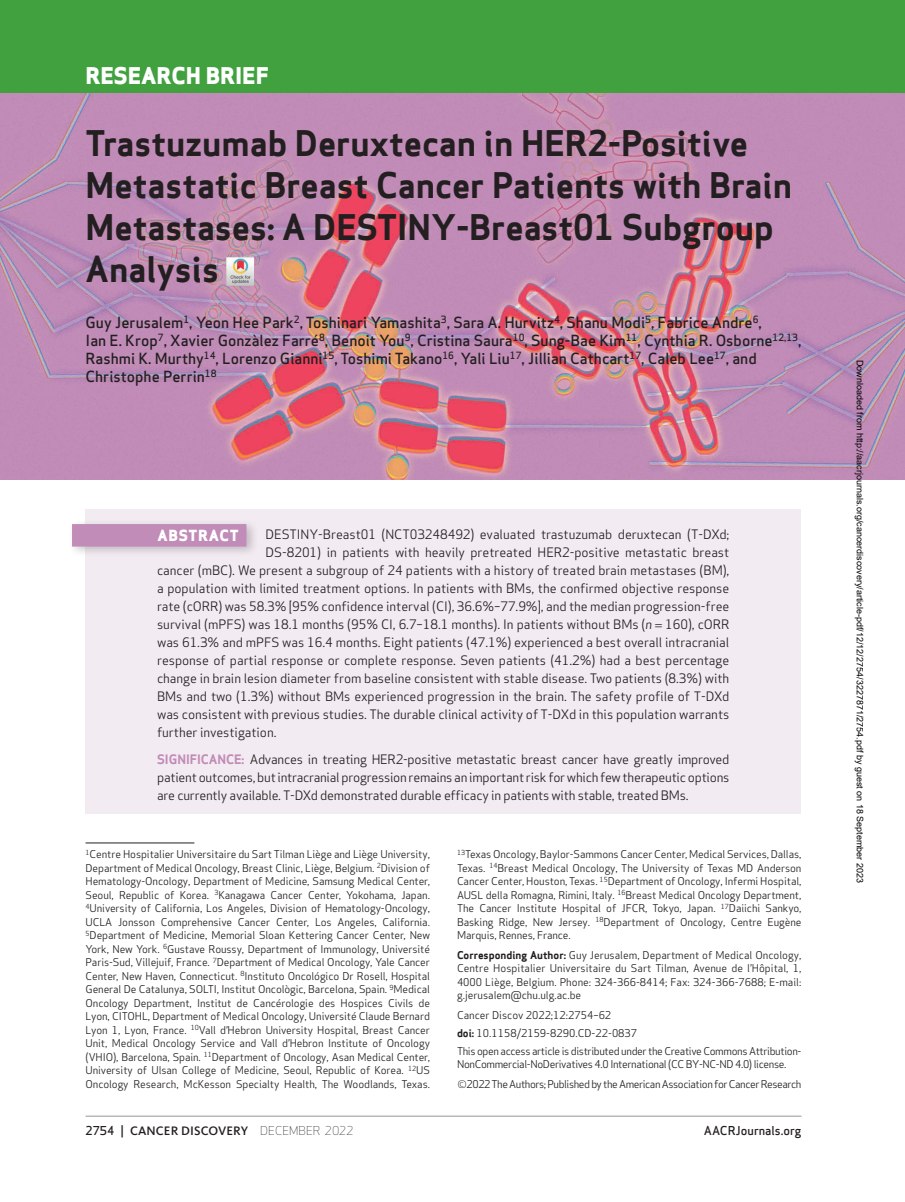
<style>
.page{position:relative;width:905px;height:1202px;background:#fff}
.page>*{position:absolute;margin:0;border:0;box-sizing:border-box;transform-origin:0 0}
.t1{font:700 34.5px/42px "Apex Sans";color:#231f20}
.t2{font:800 22.5px "Apex Sans";color:#fff}
.t3{font:500 15px/18px "Apex Sans";color:#231f20}
.t4{font:800 15px "Apex Sans";letter-spacing:.05em;color:#fff}
.t5{font:12.75px/18px "Apex Sans";letter-spacing:-.005em;color:#231f20;text-align:justify}
.t6{font:500 12.75px "Kievit OT";letter-spacing:.01em;color:#231f20}
.t7{font:500 12px "Apex Sans";color:#231f20}
.t8{font:10.5px/13.5px "Apex Sans";letter-spacing:-.035em;color:#231f20;text-align:justify}
.t9{font:9px "Arial";color:#000}
.s1{font-style:italic}
.s2{font-weight:700;color:#c18cb7}
.s3{font-weight:700}
.s4{font-weight:300;font-size:15px}
.s5{font-family:"Apex Sans";font-size:12px}
.s6{font-family:"Apex Sans";font-weight:300;font-size:12px}
</style>
<div class="page">
<div style="left:0;top:0;width:903px;height:94px;background:#40a13e"></div>
<div style="left:879px;top:0;width:25px;height:94px;background:#40a13e"></div>
<img style="left:0;top:94px;width:904px;height:386px">
<hr style="left:86px;top:1115px;width:715px;height:1px;background:#939598">
<img style="left:227px;top:258px;width:27px;height:27px">
<div style="left:86px;top:509px;width:715px;height:305px;background:#f3ebf2"></div>
<div style="left:68px;top:518px;width:191px;height:40px;background:#231f20;opacity:.25"></div>
<div style="left:72px;top:524px;width:174px;height:22px;background:#c18cb7"></div>
<hr style="left:86px;top:842px;width:108px;height:1px;background:#231f20">
<h2 class="t2" style="left:86px;top:61px;width:184px">RESEARCH BRIEF</h2>
<h1 class="t1" style="left:86px;top:122px;width:708px">Trastuzumab Deruxtecan in HER2-Positive Metastatic Breast Cancer Patients with Brain Metastases: A DESTINY-Breast01 Subgroup Analysis</h1>
<p class="t3" style="left:86px;top:311px;width:717px">Guy Jerusalem<sup>1</sup>, Yeon Hee Park<sup>2</sup>, Toshinari Yamashita<sup>3</sup>, Sara A. Hurvitz<sup>4</sup>, Shanu Modi<sup>5</sup>, Fabrice Andre<sup>6</sup>,<br>Ian E. Krop<sup>7</sup>, Xavier Gonzàlez Farré<sup>8</sup>, Benoit You<sup>9</sup>, Cristina Saura<sup>10</sup>, Sung-Bae Kim<sup>11</sup>, Cynthia R. Osborne<sup>12,13</sup>, Rashmi K. Murthy<sup>14</sup>, Lorenzo Gianni<sup>15</sup>, Toshimi Takano<sup>16</sup>, Yali Liu<sup>17</sup>, Jillian Cathcart<sup>17</sup>, Caleb Lee<sup>17</sup>, and Christophe Perrin<sup>18</sup></p>
<h3 class="t4" style="left:158px;top:525px;width:83px">ABSTRACT</h3>
<p class="t5" style="left:266px;top:524px;width:465px">DESTINY-Breast01 (NCT03248492) evaluated trastuzumab deruxtecan (T-DXd;</p>
<p class="t5" style="left:266px;top:542px;width:465px">DS-8201) in patients with heavily pretreated HER2-positive metastatic breast</p>
<p class="t5" style="left:157px;top:560px;width:573px">cancer (mBC). We present a subgroup of 24 patients with a history of treated brain metastases (BM),</p>
<p class="t5" style="left:157px;top:578px;width:573px">a population with limited treatment options. In patients with BMs, the confirmed objective response</p>
<p class="t5" style="left:157px;top:596px;width:573px">rate (cORR) was 58.3% [95% confidence interval (CI), 36.6%–77.9%], and the median progression-free</p>
<p class="t5" style="left:157px;top:614px;width:573px">survival (mPFS) was 18.1 months (95% CI, 6.7–18.1 months). In patients without BMs (<span class="s1">n</span> 160), cORR</p>
<p class="t5" style="left:157px;top:632px;width:573px">was 61.3% and mPFS was 16.4 months. Eight patients (47.1%) experienced a best overall intracranial</p>
<p class="t5" style="left:157px;top:650px;width:573px">response of partial response or complete response. Seven patients (41.2%) had a best percentage</p>
<p class="t5" style="left:157px;top:668px;width:573px">change in brain lesion diameter from baseline consistent with stable disease. Two patients (8.3%) with</p>
<p class="t5" style="left:157px;top:686px;width:573px">BMs and two (1.3%) without BMs experienced progression in the brain. The safety profile of T-DXd</p>
<p class="t5" style="left:157px;top:704px;width:573px">was consistent with previous studies. The durable clinical activity of T-DXd in this population warrants</p>
<p class="t5" style="left:157px;top:722px;width:121px">further investigation.</p>
<p class="t5" style="left:157px;top:749px;width:574px"><span class="s2">SIGNIFICANCE:</span> Advances in treating HER2-positive metastatic breast cancer have greatly improved patient outcomes, but intracranial progression remains an important risk for which few therapeutic options are currently available. T-DXd demonstrated durable efficacy in patients with stable, treated BMs.</p>
<p class="t8" style="left:85px;top:846px;width:346px"><sup>1</sup>Centre Hospitalier Universitaire du Sart Tilman Liège and Liège University, Department of Medical Oncology, Breast Clinic, Liège, Belgium. <sup>2</sup>Division of Hematology-Oncology, Department of Medicine, Samsung Medical Center, Seoul, Republic of Korea. <sup>3</sup>Kanagawa Cancer Center, Yokohama, Japan.<br><sup>4</sup>University of California, Los Angeles, Division of Hematology-Oncology, UCLA Jonsson Comprehensive Cancer Center, Los Angeles, California.<br><sup>5</sup>Department of Medicine, Memorial Sloan Kettering Cancer Center, New York, New York. <sup>6</sup>Gustave Roussy, Department of Immunology, Université Paris-Sud, Villejuif, France. <sup>7</sup>Department of Medical Oncology, Yale Cancer Center, New Haven, Connecticut. <sup>8</sup>Instituto Oncológico Dr Rosell, Hospital General De Catalunya, SOLTI, Institut Oncològic, Barcelona, Spain. <sup>9</sup>Medical Oncology Department, Institut de Cancérologie des Hospices Civils de Lyon, CITOHL, Department of Medical Oncology, Université Claude Bernard Lyon 1, Lyon, France. <sup>10</sup>Vall d’Hebron University Hospital, Breast Cancer Unit, Medical Oncology Service and Vall d’Hebron Institute of Oncology (VHIO), Barcelona, Spain. <sup>11</sup>Department of Oncology, Asan Medical Center, University of Ulsan College of Medicine, Seoul, Republic of Korea. <sup>12</sup>US Oncology Research, McKesson Specialty Health, The Woodlands, Texas.</p>
<p class="t8" style="left:457px;top:846px;width:346px"><sup>13</sup>Texas Oncology, Baylor-Sammons Cancer Center, Medical Services, Dallas, Texas. <sup>14</sup>Breast Medical Oncology, The University of Texas MD Anderson Cancer Center, Houston, Texas. <sup>15</sup>Department of Oncology, Infermi Hospital, AUSL della Romagna, Rimini, Italy. <sup>16</sup>Breast Medical Oncology Department, The Cancer Institute Hospital of JFCR, Tokyo, Japan. <sup>17</sup>Daiichi Sankyo, Basking Ridge, New Jersey. <sup>18</sup>Department of Oncology, Centre Eugène Marquis, Rennes, France.</p>
<p class="t8" style="left:457px;top:947px;width:346px"><span class="s3">Corresponding Author:</span> Guy Jerusalem, Department of Medical Oncology, Centre Hospitalier Universitaire du Sart Tilman, Avenue de l’Hôpital, 1, 4000 Liège, Belgium. Phone: 324-366-8414; Fax: 324-366-7688; E-mail: g.jerusalem@chu.ulg.ac.be</p>
<p class="t8" style="left:457px;top:1005px;width:346px;line-height:18px;text-align:left">Cancer Discov 2022;12:2754–62<br><span class="s3">doi:</span> 10.1158/2159-8290.CD-22-0837<br>This open access article is distributed under the Creative Commons Attribution-</p>
<p class="t8" style="left:457px;top:1053px;width:346px;line-height:19.5px">NonCommercial-NoDerivatives 4.0 International (CC BY-NC-ND 4.0) license. <span class="s4">©</span>2022 The Authors; Published by the American Association for Cancer Research</p>
<p class="t6" style="left:86px;top:1123px;width:270px"><span class="s5">2754 |</span> CANCER DISCOVERY <span class="s6">DECEMBER 2022</span></p>
<p class="t7" style="left:703px;top:1120px;width:99px">AACRJournals.org</p>
<p class="t9" style="left:863px;top:360px;width:524px;rotate:90deg">Downloaded from http://aacrjournals.org/cancerdiscovery/article-pdf/12/12/2754/3227871/2754.pdf by guest on 18 September 2023</p>
</div>
